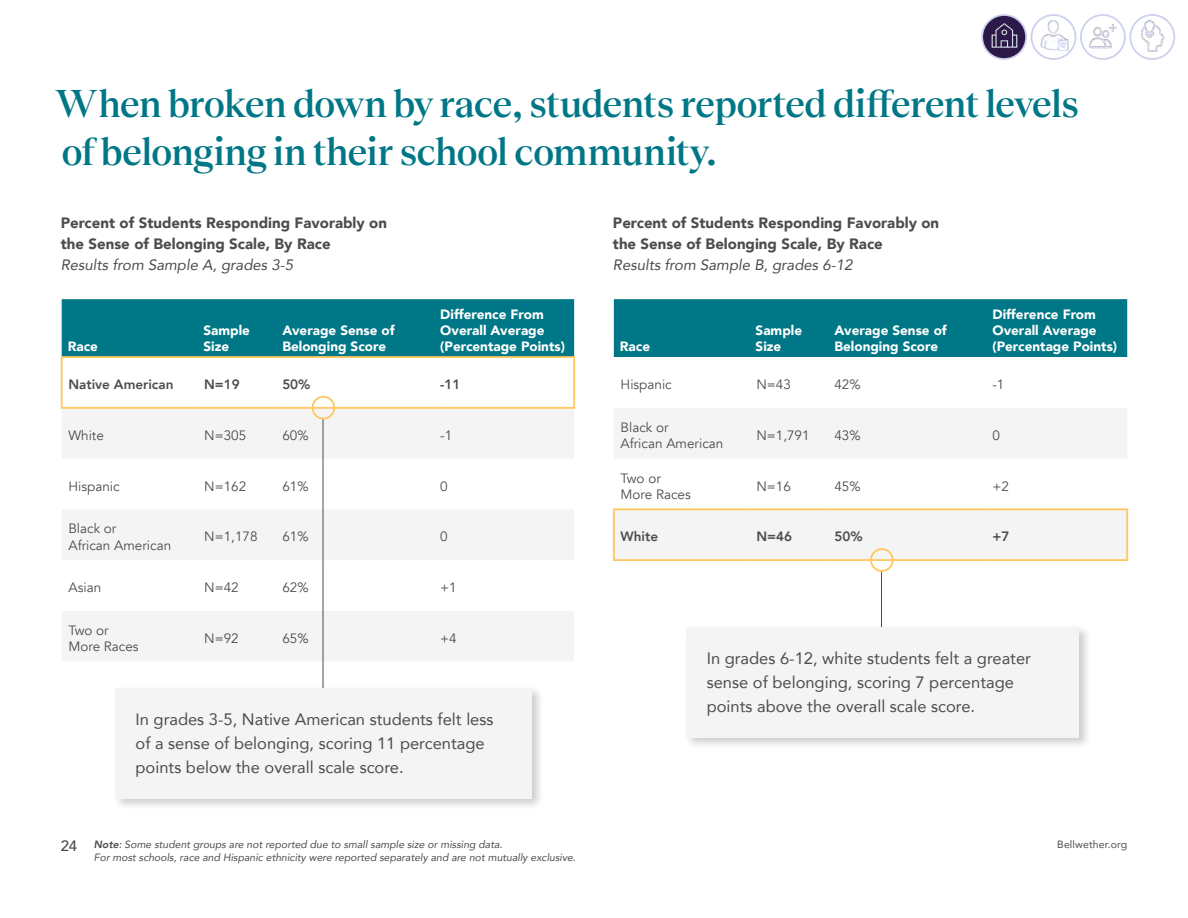
<style>
.page{position:relative;width:1188px;height:918px;background:#fff}
.page>*{position:absolute;margin:0;border:0;box-sizing:border-box;transform-origin:0 0}
.t1{font:500 40.5px/48px "Teodor";letter-spacing:-.02em;color:#007786}
.t2{font:16.5px/24px "Avenir";color:#4c4c4e}
.t3{font:900 15px/21px "Avenir";color:#4c4c4e}
.t4{font:italic 15px "Avenir";color:#4c4c4e}
.t5{font:500 15px "Avenir";color:#4c4c4e}
.t6{font:900 13.5px/16.2px "Avenir";color:#fff}
.t7{font:13.5px/16.2px "Avenir";color:#4c4c4e}
.t8{font:800 13.5px "Avenir";color:#4c4c4e}
.t9{font:italic 10.5px/13.5px "Avenir";color:#4c4c4e}
.t10{font:10.5px "Avenir";letter-spacing:.01em;color:#4c4c4e}
.s1{font-weight:800}
</style>
<div class="page">
<svg style="left:982px;top:15px;width:44px;height:44px"></svg>
<div style="left:981px;top:14px;width:46px;height:46px;border:2px solid #ccd2eb;border-radius:50%"></div>
<img style="left:987px;top:21px;width:34px;height:29px">
<svg style="left:1031px;top:15px;width:45px;height:44px"></svg>
<div style="left:1031px;top:14px;width:45px;height:46px;border:2px solid #ccd2eb;border-radius:50%"></div>
<img style="left:1040px;top:20px;width:28px;height:31px">
<div style="left:1080px;top:14px;width:46px;height:46px;border:2px solid #ccd2eb;border-radius:50%"></div>
<img style="left:1089px;top:24px;width:28px;height:25px">
<div style="left:1129px;top:14px;width:46px;height:46px;border:2px solid #ccd2eb;border-radius:50%"></div>
<img style="left:1140px;top:21px;width:25px;height:31px">
<div style="left:62px;top:299px;width:512px;height:57px;background:#007786"></div>
<div style="left:62px;top:409px;width:512px;height:253px;background:#f4f4f4"></div>
<svg style="left:62px;top:459px;width:512px;height:152px"></svg>
<hr style="left:61px;top:356px;width:136px;height:2px;background:#fec863">
<hr style="left:61px;top:358px;width:2px;height:49px;background:#fec863">
<hr style="left:197px;top:356px;width:79px;height:2px;background:#fec863">
<hr style="left:276px;top:356px;width:158px;height:2px;background:#fec863">
<hr style="left:434px;top:356px;width:141px;height:2px;background:#fec863">
<hr style="left:573px;top:358px;width:2px;height:49px;background:#fec863">
<hr style="left:61px;top:407px;width:136px;height:2px;background:#fec863">
<hr style="left:197px;top:407px;width:79px;height:2px;background:#fec863">
<hr style="left:276px;top:407px;width:158px;height:2px;background:#fec863">
<hr style="left:434px;top:407px;width:141px;height:2px;background:#fec863">
<div style="left:614px;top:299px;width:513px;height:58px;background:#007786"></div>
<svg style="left:614px;top:408px;width:513px;height:151px;fill:#f4f4f4"></svg>
<hr style="left:613px;top:508px;width:137px;height:2px;background:#fec863">
<hr style="left:613px;top:510px;width:2px;height:49px;background:#fec863">
<hr style="left:750px;top:508px;width:78px;height:2px;background:#fec863">
<hr style="left:828px;top:508px;width:158px;height:2px;background:#fec863">
<hr style="left:986px;top:508px;width:142px;height:2px;background:#fec863">
<hr style="left:1126px;top:510px;width:2px;height:49px;background:#fec863">
<hr style="left:613px;top:559px;width:137px;height:2px;background:#fec863">
<hr style="left:750px;top:559px;width:78px;height:2px;background:#fec863">
<hr style="left:828px;top:559px;width:158px;height:2px;background:#fec863">
<hr style="left:986px;top:559px;width:142px;height:2px;background:#fec863">
<div style="left:312px;top:396px;width:23px;height:24px;border:2px solid #fec863;border-radius:50%"></div>
<hr style="left:323px;top:420px;width:1px;height:324px;background:#4c4c4e">
<div style="left:112px;top:685px;width:433px;height:126px;background:#000;opacity:.2"></div>
<div style="left:115px;top:688px;width:417px;height:111px;background:#f4f4f4"></div>
<div style="left:870px;top:548px;width:24px;height:24px;border:2px solid #fec863;border-radius:50%"></div>
<hr style="left:881px;top:572px;width:1px;height:114px;background:#4c4c4e">
<div style="left:683px;top:624px;width:409px;height:126px;background:#000;opacity:.2"></div>
<div style="left:686px;top:627px;width:393px;height:110px;background:#f4f4f4"></div>
<h1 class="t1" style="left:55px;top:77px;width:1025px">When broken down by race, students reported different levels of belonging in their school community.</h1>
<p class="t3" style="left:61px;top:212px;width:328px">Percent of Students Responding Favorably on the Sense of Belonging Scale, By Race</p>
<p class="t4" style="left:61px;top:255px;width:234px">Results from Sample A, grades 3-5</p>
<p class="t6" style="left:68px;top:338px;width:32px">Race</p>
<p class="t6" style="left:203px;top:322px;width:48px">Sample<br>Size</p>
<p class="t6" style="left:282px;top:322px;width:114px">Average Sense of<br>Belonging Score</p>
<p class="t6" style="left:440px;top:306px;width:126px">Difference From<br>Overall Average (Percentage Points)</p>
<p class="t8" style="left:68px;top:374px;width:107px">Native American</p>
<p class="t8" style="left:204px;top:374px;width:37px">N=19</p>
<p class="t8" style="left:282px;top:374px;width:30px">50%</p>
<p class="t8" style="left:440px;top:374px;width:22px">-11</p>
<p class="t7" style="left:68px;top:427px;width:37px">White</p>
<p class="t7" style="left:204px;top:427px;width:44px">N=305</p>
<p class="t7" style="left:282px;top:427px;width:28px">60%</p>
<p class="t7" style="left:440px;top:427px;width:14px">-1</p>
<p class="t7" style="left:68px;top:478px;width:53px">Hispanic</p>
<p class="t7" style="left:204px;top:478px;width:44px">N=162</p>
<p class="t7" style="left:282px;top:478px;width:28px">61%</p>
<p class="t7" style="left:440px;top:478px;width:9px">0</p>
<p class="t7" style="left:68px;top:521px;width:104px">Black or<br>African American</p>
<p class="t7" style="left:204px;top:529px;width:55px">N=1,178</p>
<p class="t7" style="left:282px;top:529px;width:28px">61%</p>
<p class="t7" style="left:440px;top:529px;width:9px">0</p>
<p class="t7" style="left:68px;top:580px;width:34px">Asian</p>
<p class="t7" style="left:204px;top:580px;width:36px">N=42</p>
<p class="t7" style="left:282px;top:580px;width:28px">62%</p>
<p class="t7" style="left:440px;top:580px;width:18px">+1</p>
<p class="t7" style="left:68px;top:622px;width:72px">Two or<br>More Races</p>
<p class="t7" style="left:204px;top:630px;width:36px">N=92</p>
<p class="t7" style="left:282px;top:630px;width:28px">65%</p>
<p class="t7" style="left:440px;top:630px;width:18px">+4</p>
<p class="t2" style="left:136px;top:707px;width:359px">In grades 3-5, Native American students felt less of a sense of belonging, scoring 11 percentage points below the overall scale score.</p>
<p class="t3" style="left:613px;top:212px;width:328px">Percent of Students Responding Favorably on the Sense of Belonging Scale, By Race</p>
<p class="t4" style="left:613px;top:255px;width:241px">Results from Sample B, grades 6-12</p>
<p class="t6" style="left:620px;top:338px;width:32px">Race</p>
<p class="t6" style="left:756px;top:322px;width:48px">Sample<br>Size</p>
<p class="t6" style="left:834px;top:322px;width:114px">Average Sense of<br>Belonging Score</p>
<p class="t6" style="left:992px;top:306px;width:126px">Difference From<br>Overall Average (Percentage Points)</p>
<p class="t7" style="left:621px;top:377px;width:53px">Hispanic</p>
<p class="t7" style="left:756px;top:377px;width:36px">N=43</p>
<p class="t7" style="left:834px;top:377px;width:28px">42%</p>
<p class="t7" style="left:992px;top:377px;width:14px">-1</p>
<p class="t7" style="left:621px;top:419px;width:104px">Black or<br>African American</p>
<p class="t7" style="left:756px;top:427px;width:55px">N=1,791</p>
<p class="t7" style="left:834px;top:427px;width:28px">43%</p>
<p class="t7" style="left:992px;top:427px;width:9px">0</p>
<p class="t7" style="left:621px;top:470px;width:72px">Two or<br>More Races</p>
<p class="t7" style="left:756px;top:478px;width:36px">N=16</p>
<p class="t7" style="left:834px;top:478px;width:28px">45%</p>
<p class="t7" style="left:992px;top:478px;width:18px">+2</p>
<p class="t8" style="left:621px;top:526px;width:39px">White</p>
<p class="t8" style="left:756px;top:526px;width:37px">N=46</p>
<p class="t8" style="left:834px;top:526px;width:30px">50%</p>
<p class="t8" style="left:992px;top:526px;width:18px">+7</p>
<p class="t2" style="left:707px;top:646px;width:326px">In grades 6-12, white students felt a greater sense of belonging, scoring 7 percentage points above the overall scale score.</p>
<p class="t5" style="left:61px;top:832px;width:18px">24</p>
<p class="t10" style="left:1057px;top:835px;width:71px">Bellwether.org</p>
<p class="t9" style="left:94px;top:837px;width:483px"><span class="s1">Note</span>: Some student groups are not reported due to small sample size or missing data.<br>For most schools, race and Hispanic ethnicity were reported separately and are not mutually exclusive.</p>
</div>
